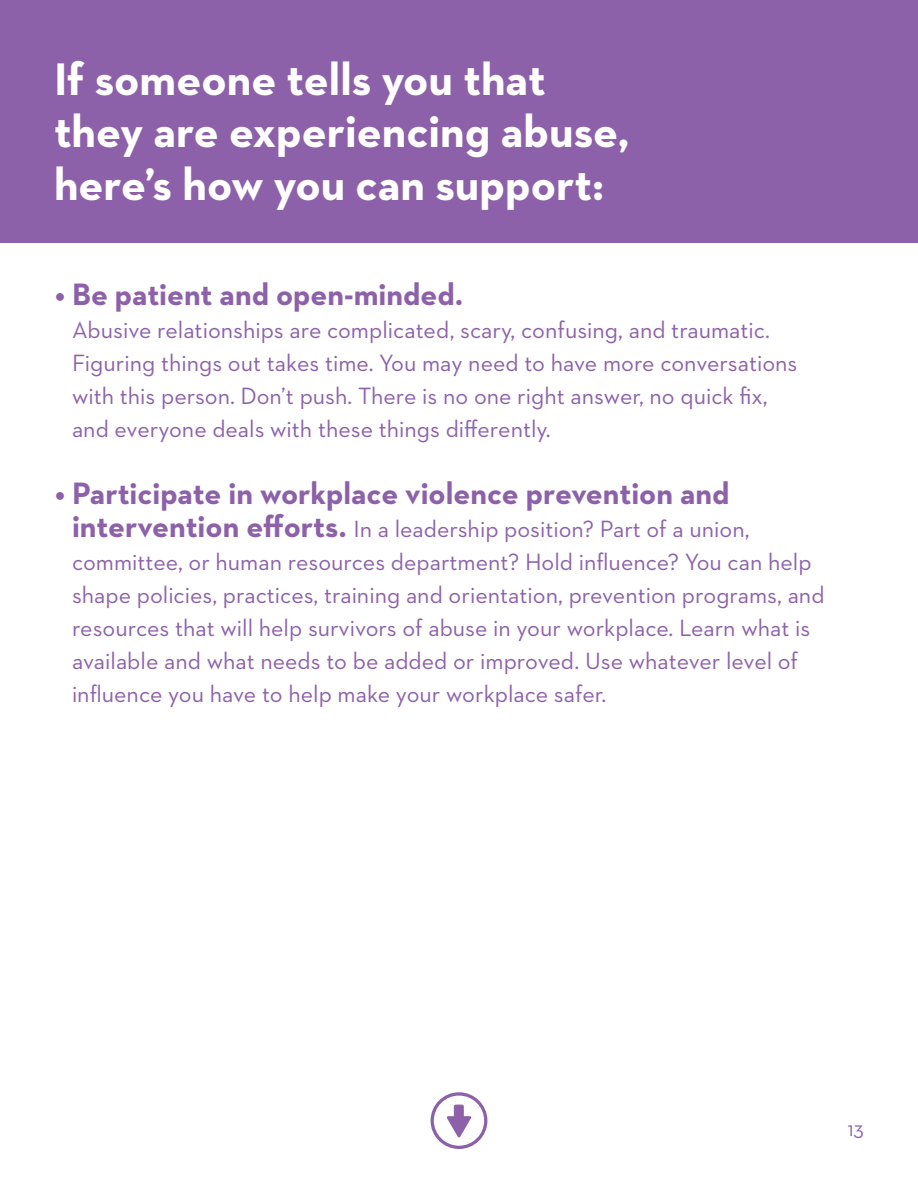
<style>
.page{position:relative;width:918px;height:1188px;background:#fff}
.page>*{position:absolute;margin:0;border:0;box-sizing:border-box;transform-origin:0 0}
.Paragraph_Title{font:700 46.5px/52.5px "Neutraface 2 Text";color:#fff}
.t1{font:700 31.5px "Neutraface 2 Text";color:#8d61a9}
.t2{font:24px/33px "Neutraface 2 Text";color:#8d61a9}
.Page_Number{font:21px "Neutraface 2 Text";color:#8d61a9}
.s1{font-family:"Gill Sans";font-size:24px}
.s2{font-weight:700;font-size:31.5px}
</style>
<div class="page">
<div style="left:431px;top:1092px;width:56px;height:57px;border:3px solid #8d61a9;border-radius:50%"></div>
<svg style="left:446px;top:1104px;width:26px;height:34px"></svg>
<div style="left:0;top:0;width:918px;height:243px;background:#8d61a9"></div>
<p class="Paragraph_Title" style="left:54px;top:52px;width:577px">If someone tells you that they are experiencing abuse, here’s how you can support:</p>
<p class="t1" style="left:54px;top:274px;width:411px"><span class="s1">•</span> Be patient and open-minded.</p>
<p class="t2" style="left:72px;top:313px;width:727px">Abusive relationships are complicated, scary, confusing, and traumatic.<br>Figuring things out takes time. You may need to have more conversations with this person. Don’t push. There is no one right answer, no quick fix, and everyone deals with these things differently.</p>
<p class="t1" style="left:54px;top:473px;width:677px"><span class="s1">•</span> Participate in workplace violence prevention and</p>
<p class="t2" style="left:72px;top:512px;width:754px"><span class="s2">intervention efforts.</span> In a leadership position? Part of a union, committee, or human resources department? Hold influence? You can help shape policies, practices, training and orientation, prevention programs, and resources that will help survivors of abuse in your workplace. Learn what is available and what needs to be added or improved. Use whatever level of influence you have to help make your workplace safer.</p>
<p class="Page_Number" style="left:848px;top:1116px;width:18px">13</p>
</div>
